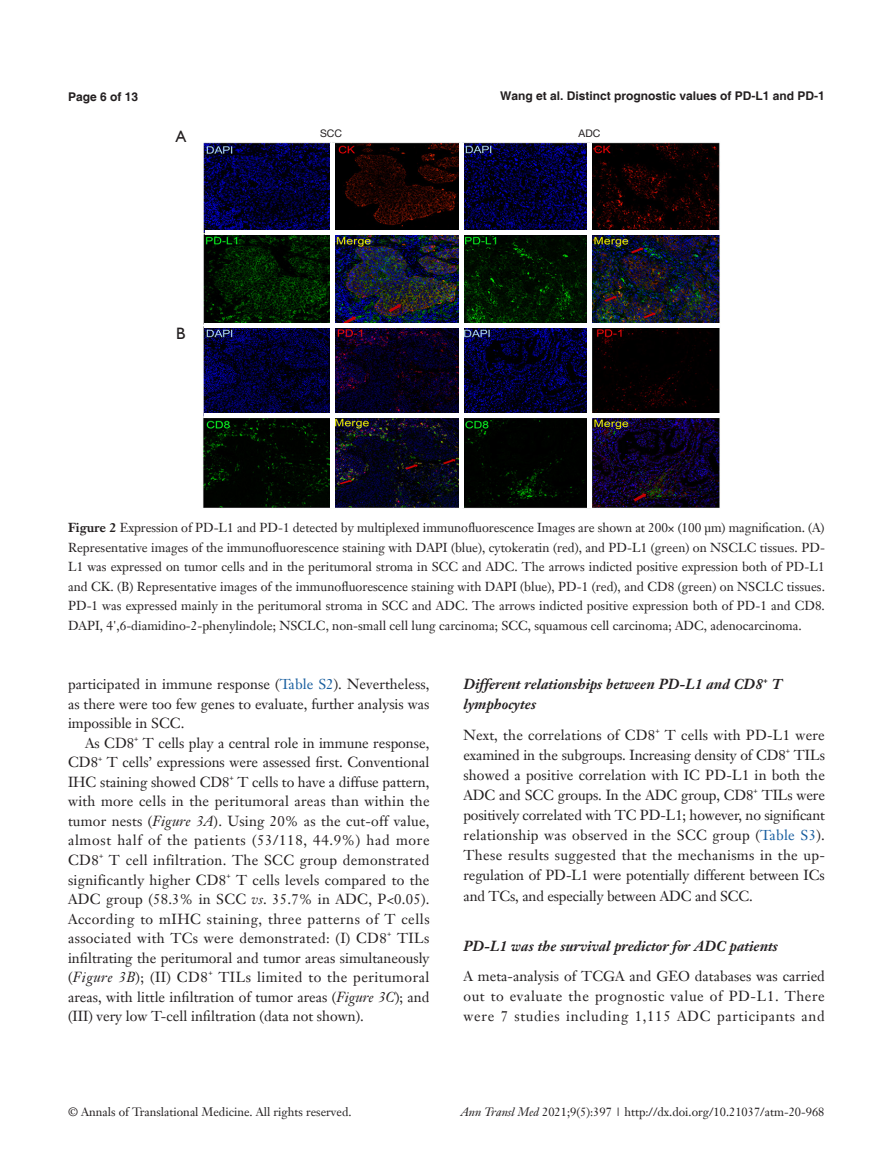
<style>
.page{position:relative;width:893px;height:1170px;background:#fff}
.page>*{position:absolute;margin:0;border:0;box-sizing:border-box;transform-origin:0 0}
.t1{font:16.5px "Humanist 521 BT";color:#231f20}
.t2{font:14.25px/19.5px "Janson Text LT";color:#231f20;text-align:justify}
.t3{font:italic 700 14.25px "Janson Text LT";color:#231f20}
.t4{font:14.25px/19.5px "Janson Text LT";letter-spacing:.025em;color:#231f20}
.二级标题下沉{font:12.75px/19.5px "Janson Text LT";color:#231f20;text-align:justify}
.t5{font:12px "Janson Text LT";color:#231f20}
.t6{font:700 12px "Helvetica";color:#231f20}
.二级标题下沉-2{font:10.5px "Helvetica Neue LT Pro";color:#231f20}
.t7{font:8.25px "Janson Text LT";color:#231f20}
.t8{font:italic 700 8.25px "Janson Text LT";color:#231f20}
.s1{font-weight:700}
.s2{color:#175d9e}
.s3{font-style:italic}
</style>
<div class="page">
<img style="left:202px;top:142px;width:518px;height:366px">
<div style="left:330px;top:143px;width:5px;height:365px;background:#fff"></div>
<hr style="left:459px;top:143px;width:4px;height:365px;background:#fff">
<hr style="left:588px;top:143px;width:4px;height:365px;background:#fff">
<hr style="left:205px;top:231px;width:515px;height:4px;background:#fff">
<hr style="left:204px;top:414px;width:515px;height:4px;background:#fff">
<div style="left:204px;top:323px;width:515px;height:5px;background:#fff"></div>
<p class="t6" style="left:68px;top:89px;width:72px">Page 6 of 13</p>
<p class="t1" style="left:176px;top:126px;width:12px">A</p>
<p class="t1" style="left:176px;top:323px;width:11px">B</p>
<p class="t6" style="left:500px;top:88px;width:326px">Wang et al. Distinct prognostic values of PD-L1 and PD-1</p>
<p class="二级标题下沉-2" style="left:320px;top:126px;width:23px">SCC</p>
<p class="二级标题下沉-2" style="left:579px;top:126px;width:23px">ADC</p>
<p class="二级标题下沉" style="left:68px;top:518px;width:758px"><span class="s1">Figure 2</span> Expression of PD-L1 and PD-1 detected by multiplexed immunofluorescence Images are shown at 200× (100 μm) magnification. (A)<br>Representative images of the immunofluorescence staining with DAPI (blue), cytokeratin (red), and PD-L1 (green) on NSCLC tissues. PD-L1 was expressed on tumor cells and in the peritumoral stroma in SCC and ADC. The arrows indicted positive expression both of PD-L1 and CK. (B) Representative images of the immunofluorescence staining with DAPI (blue), PD-1 (red), and CD8 (green) on NSCLC tissues.<br>PD-1 was expressed mainly in the peritumoral stroma in SCC and ADC. The arrows indicted positive expression both of PD-1 and CD8.<br>DAPI, 4',6-diamidino-2-phenylindole; NSCLC, non-small cell lung carcinoma; SCC, squamous cell carcinoma; ADC, adenocarcinoma.</p>
<p class="t2" style="left:68px;top:674px;width:363px">participated in immune response (<span class="s2">Table S2</span>). Nevertheless, as there were too few genes to evaluate, further analysis was impossible in SCC.</p>
<p class="t2" style="left:85px;top:733px;width:51px">As CD8</p>
<p class="t7" style="left:134px;top:733px;width:6px">+</p>
<p class="t2" style="left:143px;top:733px;width:288px">T cells play a central role in immune response,</p>
<p class="t2" style="left:68px;top:752px;width:32px">CD8</p>
<p class="t7" style="left:98px;top:752px;width:6px">+</p>
<p class="t2" style="left:68px;top:752px;width:363px;text-indent:39px">T cells’ expressions were assessed first. Conventional<br>IHC staining showed CD8</p>
<p class="t2" style="left:68px;top:772px;width:363px;text-indent:170px">T cells to have a diffuse pattern, with more cells in the peritumoral areas than within the tumor nests (<span class="s3">Figure 3A</span>). Using 20% as the cut-off value, almost half of the patients (53/118, 44.9%) had more CD8</p>
<p class="t7" style="left:230px;top:772px;width:6px">+</p>
<p class="t4" style="left:68px;top:850px;width:363px;text-indent:41px">T cell infiltration. The SCC group demonstrated significantly higher CD8</p>
<p class="t7" style="left:99px;top:850px;width:6px">+</p>
<p class="t2" style="left:68px;top:869px;width:363px;text-indent:168px">T cells levels compared to the ADC group (58.3% in SCC <span class="s3">vs</span>. 35.7% in ADC, P&lt;0.05).<br>According to mIHC staining, three patterns of T cells associated with TCs were demonstrated: (I) CD8</p>
<p class="t7" style="left:226px;top:869px;width:6px">+</p>
<p class="t2" style="left:68px;top:928px;width:363px;text-indent:329px">TILs infiltrating the peritumoral and tumor areas simultaneously (<span class="s3">Figure 3B</span>); (II) CD8</p>
<p class="t7" style="left:387px;top:928px;width:6px">+</p>
<p class="t2" style="left:68px;top:967px;width:363px;text-indent:150px">TILs limited to the peritumoral areas, with little infiltration of tumor areas (<span class="s3">Figure 3C</span>); and (III) very low T-cell infiltration (data not shown).</p>
<p class="t7" style="left:208px;top:967px;width:6px">+</p>
<p class="t3" style="left:463px;top:675px;width:301px">Different relationships between PD-L1 and CD8</p>
<p class="t8" style="left:763px;top:674px;width:6px">+</p>
<p class="t3" style="left:772px;top:675px;width:12px">T</p>
<p class="t3" style="left:463px;top:695px;width:74px">lymphocytes</p>
<p class="t2" style="left:463px;top:725px;width:193px">Next, the correlations of CD8</p>
<p class="t7" style="left:655px;top:724px;width:6px">+</p>
<p class="t2" style="left:463px;top:724px;width:363px;line-height:20.1px;text-indent:201px">T cells with PD-L1 were examined in the subgroups. Increasing density of CD8</p>
<p class="t2" style="left:463px;top:744px;width:363px;line-height:20.1px;text-indent:330px">TILs showed a positive correlation with IC PD-L1 in both the ADC and SCC groups. In the ADC group, CD8</p>
<p class="t7" style="left:786px;top:745px;width:6px">+</p>
<p class="t2" style="left:463px;top:785px;width:363px;line-height:20.1px;text-indent:298px">TILs were positively correlated with TC PD-L1; however, no significant relationship was observed in the SCC group (<span class="s2">Table S3</span>).<br>These results suggested that the mechanisms in the up&shy;regulation of PD-L1 were potentially different between ICs and TCs, and especially between ADC and SCC.</p>
<p class="t3" style="left:463px;top:936px;width:316px">PD-L1 was the survival predictor for ADC patients</p>
<p class="t2" style="left:463px;top:965px;width:363px;line-height:20.1px">A meta-analysis of TCGA and GEO databases was carried out to evaluate the prognostic value of PD-L1. There were 7 studies including 1,115 ADC participants and</p>
<p class="t7" style="left:754px;top:785px;width:6px">+</p>
<p class="t5" style="left:68px;top:1104px;width:285px">© Annals of Translational Medicine. All rights reserved.</p>
<p class="t5" style="left:461px;top:1104px;width:365px"><span class="s3">Ann Transl Med</span> 2021;9(5):397 | http://dx.doi.org/10.21037/atm-20-968</p>
</div>
